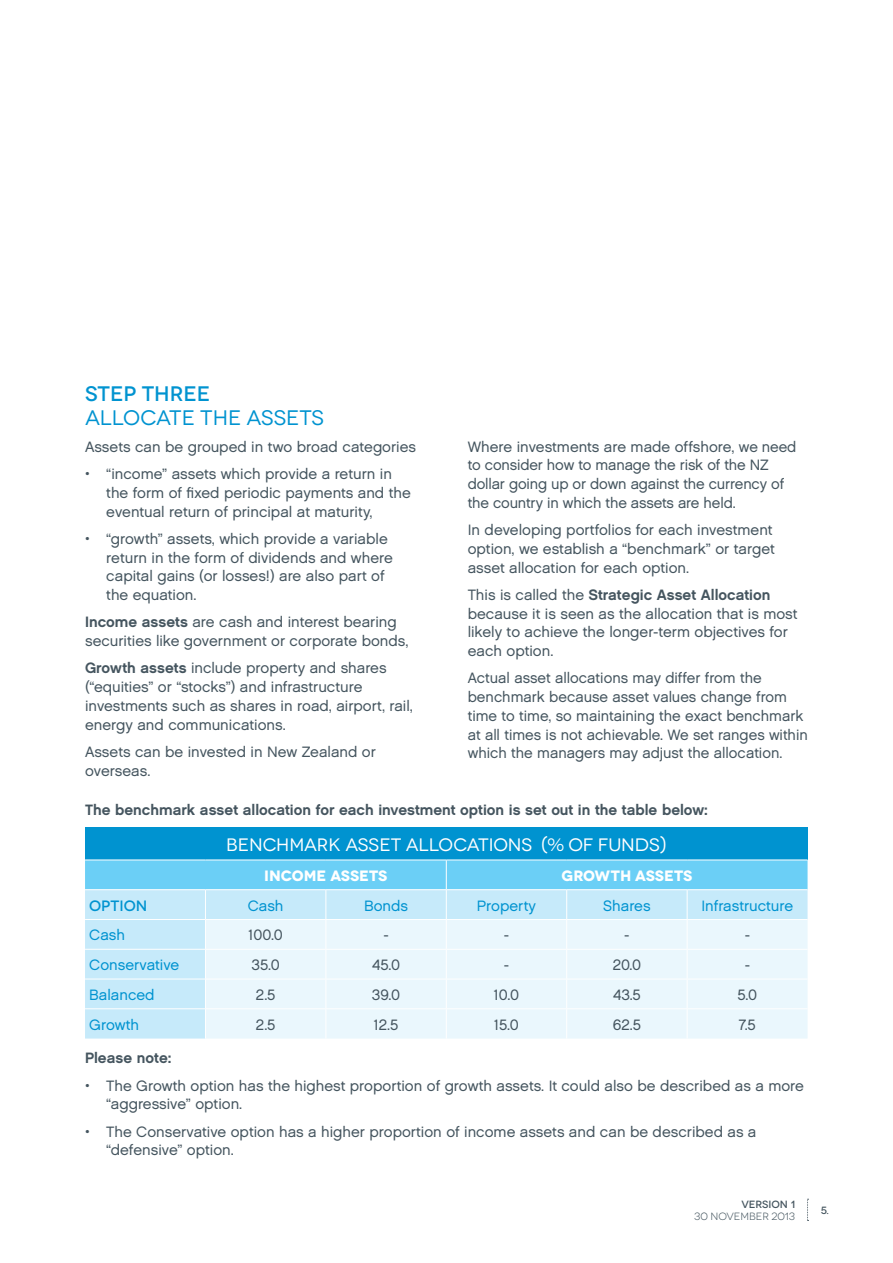
<style>
.page{position:relative;width:893px;height:1263px;background:#fff}
.page>*{position:absolute;margin:0;border:0;box-sizing:border-box;transform-origin:0 0}
.t1{font:21px/24px "Novecentowide";color:#0093d0}
.t2{font:18px "Novecentowide";color:#fff}
.t3{font:15px/18.8px "Chalet London Nineteen Sixty";color:#45555f}
.t4{font:15px "Chalet New York Nineteen Sixty";color:#45555f}
.t5{font:15px "Chalet London Nineteen Sixty";color:#0093d0}
.t6{font:700 15px "Novecentowide";color:#fff}
.t7{font:500 15px "Novecentowide";letter-spacing:-.005em;color:#0093d0}
.t8{font:10.5px "Novecentowide";color:#45555f}
.t9{font:500 10.5px "Novecentowide";letter-spacing:-.01em;color:#45555f}
.s1{font-weight:500}
.s2{font-family:"Chalet New York Nineteen Sixty"}
</style>
<div class="page">
<svg style="left:807px;top:1199px;width:1px;height:22px"></svg>
<div style="left:85px;top:828px;width:722px;height:32px;background:#0093d0"></div>
<hr style="left:85px;top:859px;width:120px;height:1px;background:#fff">
<hr style="left:205px;top:859px;width:121px;height:1px;background:#fff">
<hr style="left:326px;top:859px;width:120px;height:1px;background:#fff">
<hr style="left:446px;top:859px;width:121px;height:1px;background:#fff">
<hr style="left:567px;top:859px;width:120px;height:1px;background:#fff">
<hr style="left:687px;top:859px;width:120px;height:1px;background:#fff">
<svg style="left:85px;top:860px;width:722px;height:178px;background:#ccedfb"></svg>
<p class="t1" style="left:85px;top:381px;width:241px"><span class="s1">STEP THREE<br></span>ALLOCATE THE ASSETS</p>
<p class="t3" style="left:85px;top:437px;width:333px">Assets can be grouped in two broad categories</p>
<p class="t3" style="left:106px;top:464px;width:306px;text-indent:-21px">• “income” assets which provide a return in the form of fixed periodic payments and the eventual return of principal at maturity,</p>
<p class="t3" style="left:106px;top:529px;width:288px;text-indent:-21px">• “growth” assets, which provide a variable return in the form of dividends and where capital gains (or losses!) are also part of the equation.</p>
<p class="t3" style="left:85px;top:613px;width:325px"><span class="s2">Income assets</span> are cash and interest bearing securities like government or corporate bonds,</p>
<p class="t3" style="left:85px;top:659px;width:329px"><span class="s2">Growth assets</span> include property and shares (“equities” or “stocks”) and infrastructure investments such as shares in road, airport, rail, energy and communications.</p>
<p class="t3" style="left:85px;top:742px;width:292px">Assets can be invested in New Zealand or overseas.</p>
<p class="t3" style="left:468px;top:437px;width:330px">Where investments are made offshore, we need to consider how to manage the risk of the NZ dollar going up or down against the currency of the country in which the assets are held.</p>
<p class="t3" style="left:468px;top:520px;width:309px">In developing portfolios for each investment option, we establish a “benchmark” or target asset allocation for each option.</p>
<p class="t3" style="left:468px;top:585px;width:331px">This is called the <span class="s2">Strategic Asset Allocation </span>because it is seen as the allocation that is most likely to achieve the longer-term objectives for each option.</p>
<p class="t3" style="left:468px;top:669px;width:342px">Actual asset allocations may differ from the benchmark because asset values change from time to time, so maintaining the exact benchmark at all times is not achievable. We set ranges within which the managers may adjust the allocation.</p>
<p class="t4" style="left:85px;top:801px;width:624px">The benchmark asset allocation for each investment option is set out in the table below:</p>
<p class="t2" style="left:226px;top:834px;width:442px">BENCHMARK ASSET ALLOCATIONS (% OF FUNDS)</p>
<p class="t6" style="left:264px;top:866px;width:125px">INCOME ASSETS</p>
<p class="t6" style="left:561px;top:866px;width:132px">GROWTH ASSETS</p>
<p class="t7" style="left:89px;top:897px;width:59px">OPTION</p>
<p class="t5" style="left:248px;top:896px;width:37px">Cash</p>
<p class="t5" style="left:364px;top:896px;width:45px">Bonds</p>
<p class="t5" style="left:477px;top:896px;width:61px">Property</p>
<p class="t5" style="left:603px;top:896px;width:49px">Shares</p>
<p class="t5" style="left:701px;top:896px;width:93px">Infrastructure</p>
<p class="t5" style="left:89px;top:926px;width:37px">Cash</p>
<p class="t3" style="left:249px;top:926px;width:36px">100.0</p>
<p class="t3" style="left:383px;top:926px;width:7px">-</p>
<p class="t3" style="left:504px;top:926px;width:7px">-</p>
<p class="t3" style="left:624px;top:926px;width:7px">-</p>
<p class="t3" style="left:745px;top:926px;width:7px">-</p>
<p class="t5" style="left:89px;top:956px;width:92px">Conservative</p>
<p class="t3" style="left:252px;top:955px;width:30px">35.0</p>
<p class="t3" style="left:372px;top:955px;width:30px">45.0</p>
<p class="t3" style="left:504px;top:955px;width:7px">-</p>
<p class="t3" style="left:613px;top:955px;width:30px">20.0</p>
<p class="t3" style="left:745px;top:955px;width:7px">-</p>
<p class="t5" style="left:89px;top:985px;width:67px">Balanced</p>
<p class="t3" style="left:256px;top:985px;width:21px">2.5</p>
<p class="t3" style="left:372px;top:985px;width:30px">39.0</p>
<p class="t3" style="left:494px;top:985px;width:27px">10.0</p>
<p class="t3" style="left:613px;top:985px;width:29px">43.5</p>
<p class="t3" style="left:737px;top:985px;width:21px">5.0</p>
<p class="t5" style="left:89px;top:1015px;width:51px">Growth</p>
<p class="t3" style="left:256px;top:1015px;width:21px">2.5</p>
<p class="t3" style="left:374px;top:1015px;width:26px">12.5</p>
<p class="t3" style="left:494px;top:1015px;width:26px">15.0</p>
<p class="t3" style="left:613px;top:1015px;width:30px">62.5</p>
<p class="t3" style="left:739px;top:1015px;width:18px">7.5</p>
<p class="t4" style="left:85px;top:1049px;width:88px">Please note:</p>
<p class="t3" style="left:106px;top:1076px;width:699px;text-indent:-21px">• The Growth option has the highest proportion of growth assets. It could also be described as a more “aggressive” option.</p>
<p class="t3" style="left:106px;top:1122px;width:652px;text-indent:-21px">• The Conservative option has a higher proportion of income assets and can be described as a “defensive” option.</p>
<p class="t9" style="left:741px;top:1198px;width:55px">VERSION 1</p>
<p class="t8" style="left:694px;top:1211px;width:102px">30 NOVEMBER 2013</p>
<p class="t9" style="left:821px;top:1204px;width:10px">5.</p>
</div>
